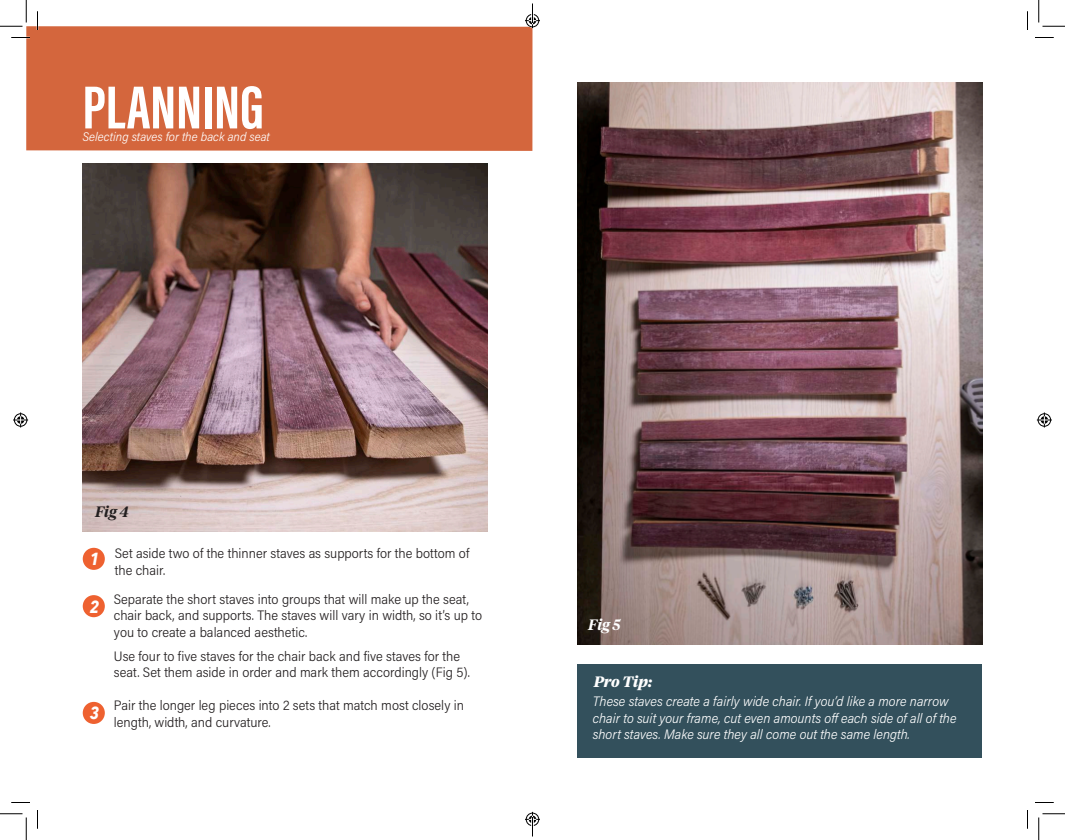
<style>
.page{position:relative;width:1065px;height:840px;background:#fff}
.page>*{position:absolute;margin:0;border:0;box-sizing:border-box;transform-origin:0 0}
.t1{font:700 62.5px "Acumin Pro Extra Cond";color:#fff}
.t2{font:italic 700 17.5px "Avenir Next Condensed";color:#fff}
.t3{font:italic 700 15px "Tiempos Headline";color:#fff}
.t4{font:italic 600 15px "Tiempos Headline";color:#231f20}
.t5{font:italic 600 15px "Tiempos Headline";color:#fff}
.BODY{font:300 13.75px/16.5px "Acumin Pro Semi Cond";color:#231f20}
.t6{font:italic 300 13.75px/16.5px "Acumin Pro Semi Cond";color:#fff}
.t7{font:italic 300 12.5px "Acumin Pro Semi Cond";letter-spacing:.005em;color:#fff}
</style>
<div class="page">
<div style="left:83px;top:548px;width:22px;height:22px;background:#ee6130;border-radius:50%"></div>
<div style="left:83px;top:595px;width:22px;height:22px;background:#ee6130;border-radius:50%"></div>
<div style="left:26px;top:26px;width:506px;height:125px;background:#d4663d"></div>
<img style="left:82px;top:163px;width:406px;height:368px">
<img style="left:578px;top:82px;width:404px;height:563px">
<div style="left:83px;top:702px;width:22px;height:22px;background:#ee6130;border-radius:50%"></div>
<div style="left:578px;top:664px;width:404px;height:94px;background:#33505c"></div>
<svg style="left:11px;top:37px;width:19px;height:1px"></svg>
<svg style="left:1035px;top:37px;width:19px;height:1px"></svg>
<svg style="left:11px;top:802px;width:19px;height:1px"></svg>
<svg style="left:1035px;top:802px;width:19px;height:1px"></svg>
<svg style="left:37px;top:11px;width:1px;height:19px"></svg>
<svg style="left:37px;top:810px;width:1px;height:19px"></svg>
<svg style="left:1027px;top:11px;width:1px;height:19px"></svg>
<svg style="left:1027px;top:810px;width:1px;height:19px"></svg>
<svg style="left:0;top:0;width:27px;height:27px"></svg>
<svg style="left:0;top:814px;width:27px;height:26px"></svg>
<svg style="left:1039px;top:0;width:26px;height:27px"></svg>
<svg style="left:1039px;top:814px;width:26px;height:26px"></svg>
<svg style="left:13px;top:412px;width:15px;height:16px"></svg>
<svg style="left:1037px;top:412px;width:15px;height:16px"></svg>
<svg style="left:525px;top:4px;width:15px;height:24px"></svg>
<svg style="left:525px;top:812px;width:15px;height:24px"></svg>
<p class="t1" style="left:82px;top:69px;width:183px">PLANNING</p>
<p class="t7" style="left:82px;top:128px;width:189px">Selecting staves for the back and seat</p>
<p class="t4" style="left:95px;top:501px;width:35px">Fig 4</p>
<p class="t2" style="left:90px;top:548px;width:11px">1</p>
<p class="t2" style="left:90px;top:596px;width:11px">2</p>
<p class="t2" style="left:90px;top:702px;width:11px">3</p>
<p class="BODY" style="left:115px;top:545px;width:356px">Set aside two of the thinner staves as supports for the bottom of the chair.</p>
<p class="BODY" style="left:114px;top:590px;width:370px">Separate the short staves into groups that will make up the seat, chair back, and supports. The staves will vary in width, so it’s up to you to create a balanced aesthetic.</p>
<p class="BODY" style="left:114px;top:647px;width:357px">Use four to five staves for the chair back and five staves for the seat. Set them aside in order and mark them accordingly (Fig 5).</p>
<p class="BODY" style="left:114px;top:697px;width:352px">Pair the longer leg pieces into 2 sets that match most closely in length, width, and curvature.</p>
<p class="t5" style="left:588px;top:614px;width:34px">Fig 5</p>
<p class="t3" style="left:594px;top:672px;width:60px">Pro Tip:</p>
<p class="t6" style="left:593px;top:693px;width:365px">These staves create a fairly wide chair. If you’d like a more narrow chair to suit your frame, cut even amounts off each side of all of the short staves. Make sure they all come out the same length.</p>
</div>
